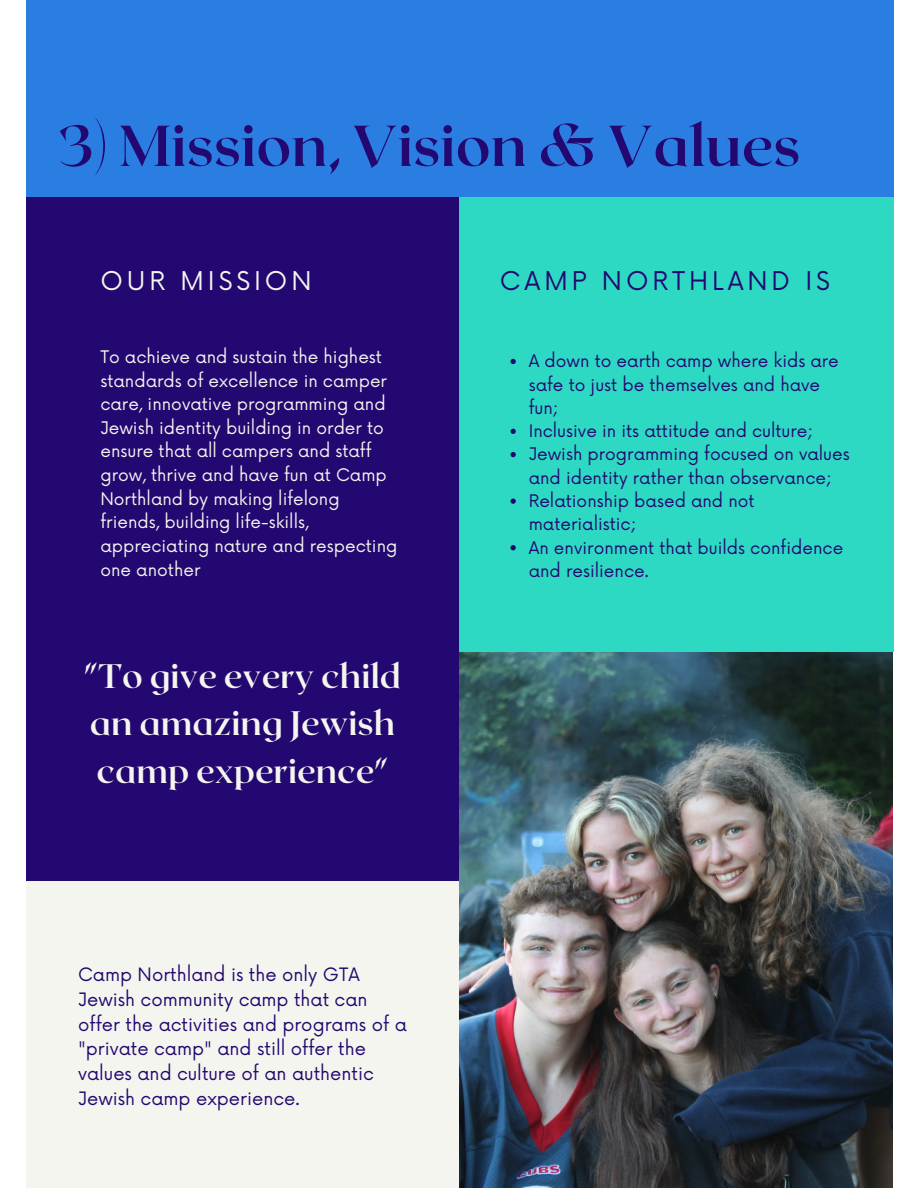
<style>
.page{position:relative;width:918px;height:1188px;background:#fff}
.page>*{position:absolute;margin:0;border:0;box-sizing:border-box;transform-origin:0 0}
.t1{font:700 57.45px "Roxborough CF";color:#230871}
.t2{font:700 33.9px/47.2px "Roxborough CF";color:#f5f5ef}
.t3{font:25.2px "Now";letter-spacing:.155em;color:#230871}
.t4{font:25.2px "Now";letter-spacing:.155em;color:#f5f5ef}
.t5{font:18px/24.8px "Now";color:#230871}
.t6{font:16.95px/23.7px "Now";color:#f5f5ef}
.t7{font:16.95px/23.2px "Now";color:#230871}
</style>
<div class="page">
<div style="left:26px;top:0;width:867px;height:204px;background:#2a7de1"></div>
<div style="left:26px;top:716px;width:491px;height:472px;background:#f5f5ef"></div>
<div style="left:26px;top:197px;width:433px;height:684px;background:#230871"></div>
<img style="left:459px;top:652px;width:433px;height:536px">
<div style="left:459px;top:197px;width:434px;height:455px;background:#2ed9c3"></div>
<svg style="left:511px;top:359px;width:5px;height:5px"></svg>
<svg style="left:511px;top:429px;width:5px;height:5px"></svg>
<svg style="left:511px;top:452px;width:5px;height:5px"></svg>
<svg style="left:511px;top:499px;width:5px;height:5px"></svg>
<svg style="left:511px;top:545px;width:5px;height:5px"></svg>
<h1 class="t1" style="left:58px;top:108px;width:744px">3) Mission, Vision &amp; Values</h1>
<h3 class="t4" style="left:100px;top:267px;width:213px">OUR MISSION</h3>
<p class="t6" style="left:100px;top:346px;width:299px">To achieve and sustain the highest standards of excellence in camper care, innovative programming and<br>Jewish identity building in order to ensure that all campers and staff grow, thrive and have fun at Camp<br>Northland by making lifelong friends, building life-skills, appreciating nature and respecting one another</p>
<h2 class="t2" style="left:84px;top:651px;width:319px">"To give every child an amazing Jewish camp experience"</h2>
<p class="t5" style="left:78px;top:963px;width:330px">Camp Northland is the only GTA<br>Jewish community camp that can offer the activities and programs of a "private camp" and still offer the values and culture of an authentic<br>Jewish camp experience.</p>
<h3 class="t3" style="left:500px;top:267px;width:332px">CAMP NORTHLAND IS</h3>
<p class="t7" style="left:529px;top:350px;width:323px">A down to earth camp where kids are safe to just be themselves and have fun;<br>Inclusive in its attitude and culture;<br>Jewish programming focused on values and identity rather than observance;<br>Relationship based and not materialistic;<br>An environment that builds confidence and resilience.</p>
</div>
